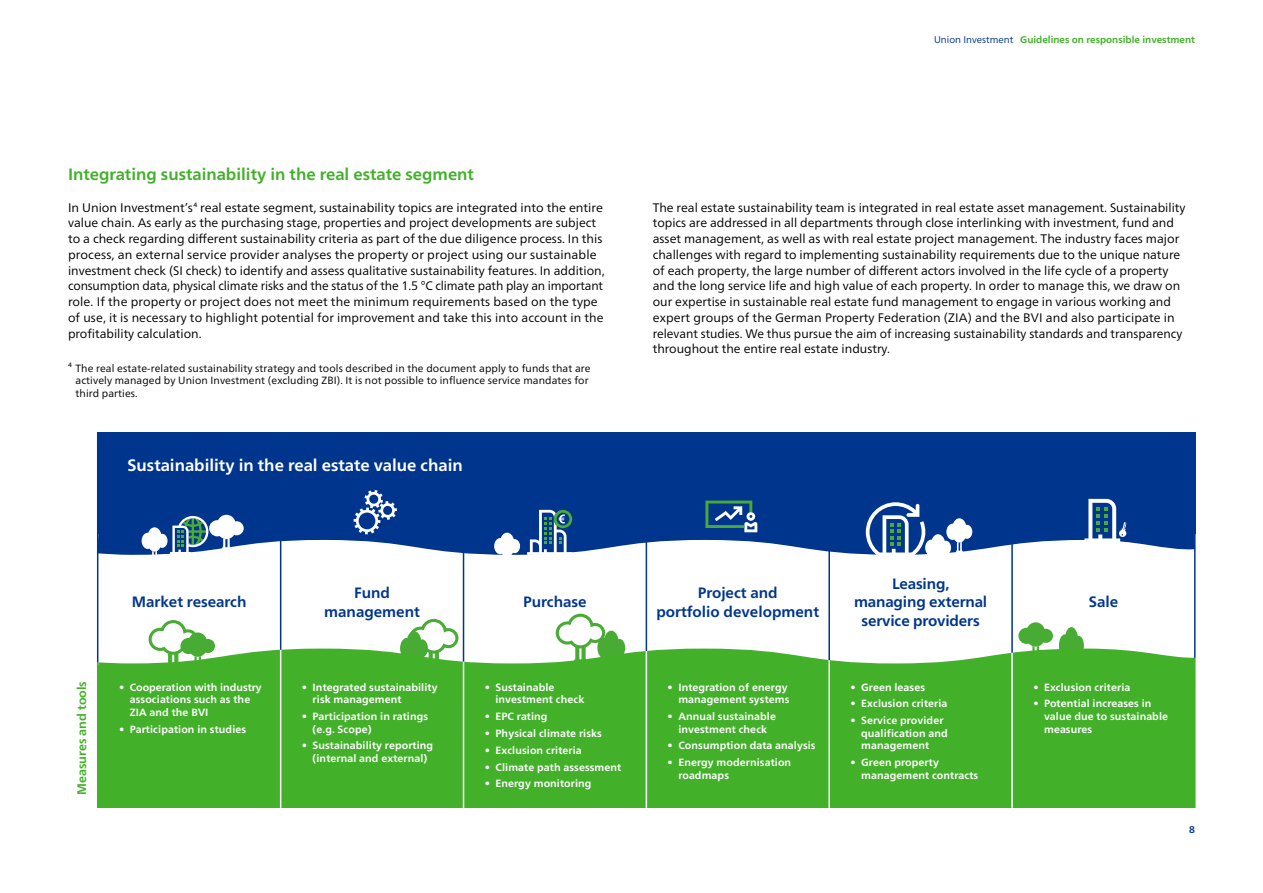
<style>
.page{position:relative;width:1263px;height:893px;background:#fff}
.page>*{position:absolute;margin:0;border:0;box-sizing:border-box;transform-origin:0 0}
.t1{font:700 16.5px "Frutiger Neue LT Pro";color:#43b02a}
.t2{font:700 16.5px "Frutiger Neue LT Pro";color:#fff}
.t3{font:700 15px/18.3px "Frutiger Neue LT Pro";color:#00358e;text-align:center}
.t4{font:12.3px/15.8px "Frutiger Neue LT Pro";color:#000}
.t5{font:700 12.3px "Frutiger Neue LT Pro";color:#43b02a}
.t6{font:700 10.5px/12.6px "Frutiger Neue LT Pro";letter-spacing:.01em;color:#fff}
.t7{font:10.5px/12.6px "Frutiger Neue LT Pro";letter-spacing:.01em;color:#000}
.t8{font:700 9.75px "Frutiger Neue LT Pro";color:#43b02a}
.t9{font:700 9.75px "Frutiger Neue LT Pro";color:#00358e}
.s1{font-weight:400;color:#00358e}
.s2{font-size:10.5px}
</style>
<div class="page">
<svg style="left:1018px;top:622px;width:35px;height:12px"></svg>
<svg style="left:1065px;top:627px;width:13px;height:7px"></svg>
<svg style="left:556px;top:614px;width:61px;height:20px"></svg>
<svg style="left:409px;top:619px;width:49px;height:15px"></svg>
<svg style="left:150px;top:620px;width:53px;height:14px"></svg>
<svg style="left:96px;top:634px;width:1100px;height:74px"></svg>
<div style="left:98px;top:665px;width:1097px;height:143px;background:#43b02a"></div>
<hr style="left:97px;top:662px;width:1px;height:146px;background:#43b02a">
<hr style="left:1194px;top:658px;width:1px;height:150px;background:#43b02a">
<div style="left:98px;top:432px;width:1097px;height:101px;background:#00358e"></div>
<svg style="left:96px;top:495px;width:1100px;height:75px"></svg>
<svg style="left:354px;top:490px;width:43px;height:44px"></svg>
<svg style="left:494px;top:533px;width:26px;height:34px"></svg>
<svg style="left:142px;top:515px;width:102px;height:47px"></svg>
<svg style="left:527px;top:510px;width:45px;height:45px"></svg>
<svg style="left:705px;top:501px;width:52px;height:31px"></svg>
<svg style="left:866px;top:502px;width:106px;height:67px"></svg>
<svg style="left:1084px;top:499px;width:42px;height:43px"></svg>
<hr style="left:280px;top:648px;width:1px;height:160px;background:#fff">
<hr style="left:463px;top:648px;width:1px;height:160px;background:#fff">
<hr style="left:646px;top:648px;width:1px;height:160px;background:#fff">
<hr style="left:828px;top:648px;width:2px;height:160px;background:#fff">
<hr style="left:1011px;top:648px;width:2px;height:160px;background:#fff">
<hr style="left:97px;top:432px;width:1px;height:230px;background:#00358e">
<hr style="left:1194px;top:432px;width:1px;height:226px;background:#00358e">
<hr style="left:280px;top:540px;width:1px;height:110px;background:#00358e">
<hr style="left:463px;top:551px;width:1px;height:111px;background:#00358e">
<hr style="left:646px;top:541px;width:1px;height:110px;background:#00358e">
<hr style="left:828px;top:550px;width:2px;height:110px;background:#00358e">
<hr style="left:1011px;top:543px;width:2px;height:110px;background:#00358e">
<p class="t8" style="left:934px;top:34px;width:262px"><span class="s1">Union Investment</span> Guidelines on responsible investment</p>
<h1 class="t1" style="left:68px;top:164px;width:407px">Integrating sustainability in the real estate segment</h1>
<p class="t4" style="left:68px;top:199px;width:538px">In Union Investment’s<span class="s2">4</span> real estate segment, sustainability topics are integrated into the entire value chain. As early as the purchasing stage, properties and project developments are subject to a check regarding different sustainability criteria as part of the due diligence process. In this process, an external service provider analyses the property or project using our sustainable investment check (SI check) to identify and assess qualitative sustainability features. In addition, consumption data, physical climate risks and the status of the 1.5 °C climate path play an important role. If the property or project does not meet the minimum requirements based on the type of use, it is necessary to highlight potential for improvement and take this into account in the profitability calculation.</p>
<p class="t4" style="left:653px;top:199px;width:534px">The real estate sustainability team is integrated in real estate asset management. Sustainability topics are addressed in all departments through close interlinking with investment, fund and asset management, as well as with real estate project management. The industry faces major challenges with regard to implementing sustainability requirements due to the unique nature of each property, the large number of different actors involved in the life cycle of a property and the long service life and high value of each property. In order to manage this, we draw on our expertise in sustainable real estate fund management to engage in various working and expert groups of the German Property Federation (ZIA) and the BVI and also participate in relevant studies. We thus pursue the aim of increasing sustainability standards and transparency throughout the entire real estate industry.</p>
<p class="t7" style="left:76px;top:362px;width:516px;text-indent:-8px">4 The real estate-related sustainability strategy and tools described in the document apply to funds that are actively managed by Union Investment (excluding ZBI). It is not possible to influence service mandates for third parties.</p>
<h1 class="t2" style="left:128px;top:455px;width:337px">Sustainability in the real estate value chain</h1>
<p class="t5" style="left:75px;top:795px;width:116px;rotate:-90deg">Measures and tools</p>
<p class="t3" style="left:132px;top:593px;width:116px">Market research</p>
<p class="t3" style="left:324px;top:584px;width:97px">Fund management</p>
<p class="t3" style="left:523px;top:593px;width:65px">Purchase</p>
<p class="t3" style="left:656px;top:584px;width:164px">Project and<br>portfolio development</p>
<p class="t3" style="left:854px;top:575px;width:135px">Leasing,<br>managing external service providers</p>
<p class="t6" style="left:130px;top:680px;width:134px;text-indent:-11px">• Cooperation with industry associations such as the<br>ZIA and the BVI</p>
<p class="t6" style="left:119px;top:722px;width:129px">• Participation in studies</p>
<p class="t6" style="left:313px;top:680px;width:126px;text-indent:-11px">• Integrated sustainability risk management</p>
<p class="t6" style="left:313px;top:710px;width:117px;text-indent:-11px">• Participation in ratings (e.g. Scope)</p>
<p class="t6" style="left:302px;top:739px;width:133px;text-align:center">• Sustainability reporting (internal and external)</p>
<p class="t6" style="left:495px;top:680px;width:90px;text-indent:-11px">• Sustainable investment check</p>
<p class="t6" style="left:485px;top:710px;width:64px">• EPC rating</p>
<p class="t6" style="left:485px;top:727px;width:119px">• Physical climate risks</p>
<p class="t6" style="left:485px;top:744px;width:98px">• Exclusion criteria</p>
<p class="t6" style="left:485px;top:760px;width:138px">• Climate path assessment</p>
<p class="t6" style="left:485px;top:777px;width:108px">• Energy monitoring</p>
<p class="t6" style="left:668px;top:680px;width:123px;text-align:right">• Integration of energy management systems</p>
<p class="t6" style="left:668px;top:710px;width:110px;text-align:center">• Annual sustainable investment check</p>
<p class="t6" style="left:668px;top:739px;width:149px">• Consumption data analysis</p>
<p class="t6" style="left:678px;top:756px;width:114px;text-indent:-11px">• Energy modernisation roadmaps</p>
<p class="t6" style="left:850px;top:680px;width:76px">• Green leases</p>
<p class="t6" style="left:850px;top:697px;width:98px">• Exclusion criteria</p>
<p class="t6" style="left:861px;top:714px;width:88px;text-indent:-11px">• Service provider qualification and management</p>
<p class="t6" style="left:861px;top:756px;width:119px;text-indent:-11px">• Green property management contracts</p>
<p class="t3" style="left:1089px;top:593px;width:31px">Sale</p>
<p class="t6" style="left:1033px;top:680px;width:98px">• Exclusion criteria</p>
<p class="t6" style="left:1044px;top:697px;width:126px;text-indent:-11px">• Potential increases in value due to sustainable measures</p>
<p class="t9" style="left:1189px;top:824px;width:7px">8</p>
</div>
